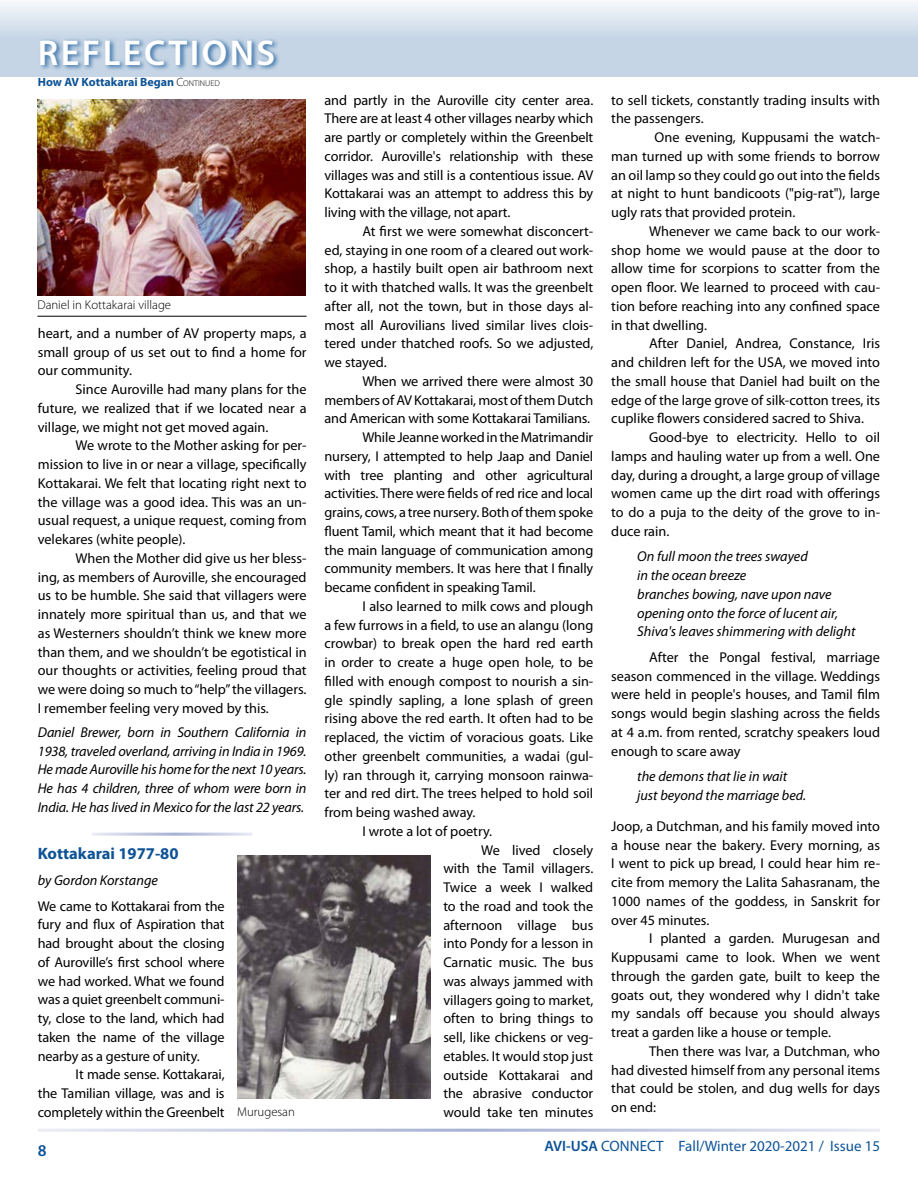
<style>
.page{position:relative;width:918px;height:1188px;background:#fff}
.page>*{position:absolute;margin:0;border:0;box-sizing:border-box;transform-origin:0 0}
.main_head{font:600 36px "Myriad Pro";letter-spacing:.07em;color:#fff}
.sub_hd{font:700 16.5px "Myriad Pro";color:#0e5396}
.t1{font:600 16.5px "Myriad Pro";color:#0e5396}
.t2{font:15px "Myriad Pro";color:#0e5396}
.text{font:14.25px/18.8px "Myriad Pro";color:#000;text-align:justify}
._1st_paragraph_sub_p{font:14.25px/18.8px "Myriad Pro";letter-spacing:-.01em;color:#000;text-align:justify}
.bio{font:italic 14.25px/18.8px "Myriad Pro";letter-spacing:-.01em;color:#000;text-align:justify}
.bio-2{font:14.25px/18.8px "Myriad Pro";color:#000;text-align:justify}
.poem{font:italic 14.25px/18.8px "Myriad Pro";color:#000}
.author_of_a_piece{font:italic 14.25px "Myriad Pro";color:#000}
.caption_no_rule{font:300 12.75px "Myriad Pro";color:#000}
.text_9_75_17{font:700 12px "Myriad Pro";color:#0e5396}
.s1{font-weight:300;color:#000}
.s2{font-weight:300;font-size:8.4px;color:#000}
.s3{font-weight:600}
</style>
<div class="page">
<div style="left:0;top:0;width:918px;height:77px;background:linear-gradient(to bottom,#ebf1f6,#b8ccdf)"></div>
<div style="left:39px;top:38px;width:241px;height:34px;background:#0e5396;opacity:.75"></div>
<img style="left:37px;top:100px;width:269px;height:195px">
<hr style="left:37px;top:316px;width:270px;height:1px;background:#000">
<img style="left:237px;top:855px;width:194px;height:244px">
<p class="main_head" style="left:38px;top:30px;width:239px">REFLECTIONS</p>
<p class="text_9_75_17" style="left:38px;top:75px;width:184px">How AV Kottakarai Began <span class="s1">C</span><span class="s2">ONTINUED</span></p>
<p class="caption_no_rule" style="left:37px;top:297px;width:135px">Daniel in Kottakarai village</p>
<p class="_1st_paragraph_sub_p" style="left:38px;top:323px;width:270px">heart, and a number of AV property maps, a small group of us set out to find a home for our community.</p>
<p class="text" style="left:38px;top:380px;width:270px;text-indent:38px">Since Auroville had many plans for the future, we realized that if we located near a village, we might not get moved again.</p>
<p class="text" style="left:38px;top:436px;width:270px;text-indent:38px">We wrote to the Mother asking for per&shy;mission to live in or near a village, specifically Kottakarai. We felt that locating right next to the village was a good idea. This was an un&shy;usual request, a unique request, coming from velekares (white people).</p>
<p class="text" style="left:38px;top:548px;width:270px;text-indent:38px">When the Mother did give us her bless&shy;ing, as members of Auroville, she encouraged us to be humble. She said that villagers were innately more spiritual than us, and that we as Westerners shouldn’t think we knew more than them, and we shouldn’t be egotistical in our thoughts or activities, feeling proud that we were doing so much to “help” the villagers.<br>I remember feeling very moved by this.</p>
<p class="bio" style="left:38px;top:723px;width:270px">Daniel Brewer, born in Southern California in 1938, traveled overland, arriving in India in 1969.<br>He made Auroville his home for the next 10 years.<br>He has 4 children, three of whom were born in India. He has lived in Mexico for the last 22 years.</p>
<p class="sub_hd" style="left:38px;top:843px;width:142px">Kottakarai 1977-80</p>
<p class="author_of_a_piece" style="left:38px;top:871px;width:122px">by Gordon Korstange</p>
<p class="_1st_paragraph_sub_p" style="left:38px;top:896px;width:188px">We came to Kottakarai from the fury and flux of Aspiration that had brought about the closing of Auroville’s first school where we had worked. What we found was a quiet greenbelt communi&shy;ty, close to the land, which had taken the name of the village nearby as a gesture of unity.</p>
<p class="text" style="left:38px;top:1065px;width:188px;text-indent:38px">It made sense. Kottakarai, the Tamilian village, was and is completely within the Greenbelt</p>
<p class="caption_no_rule" style="left:237px;top:1104px;width:59px">Murugesan</p>
<p class="t1" style="left:38px;top:1140px;width:10px">8</p>
<p class="text" style="left:325px;top:90px;width:270px">and partly in the Auroville city center area.<br>There are at least 4 other villages nearby which are partly or completely within the Greenbelt corridor. Auroville's relationship with these villages was and still is a contentious issue. AV Kottakarai was an attempt to address this by living with the village, not apart.</p>
<p class="text" style="left:325px;top:221px;width:270px;text-indent:38px">At first we were somewhat disconcert&shy;ed, staying in one room of a cleared out work&shy;shop, a hastily built open air bathroom next to it with thatched walls. It was the greenbelt after all, not the town, but in those days al&shy;most all Aurovilians lived similar lives clois&shy;tered under thatched roofs. So we adjusted, we stayed.</p>
<p class="text" style="left:325px;top:371px;width:270px;text-indent:38px">When we arrived there were almost 30 members of AV Kottakarai, most of them Dutch and American with some Kottakarai Tamilians.</p>
<p class="text" style="left:325px;top:428px;width:270px;text-indent:38px">While Jeanne worked in the Matrimandir nursery, I attempted to help Jaap and Daniel with tree planting and other agricultural activities. There were fields of red rice and local grains, cows, a tree nursery. Both of them spoke fluent Tamil, which meant that it had become the main language of communication among community members. It was here that I finally became confident in speaking Tamil.</p>
<p class="text" style="left:325px;top:596px;width:270px;text-indent:38px">I also learned to milk cows and plough a few furrows in a field, to use an alangu (long crowbar) to break open the hard red earth in order to create a huge open hole, to be filled with enough compost to nourish a sin&shy;gle spindly sapling, a lone splash of green rising above the red earth. It often had to be replaced, the victim of voracious goats. Like other greenbelt communities, a wadai (gul&shy;ly) ran through it, carrying monsoon rainwa&shy;ter and red dirt. The trees helped to hold soil from being washed away.</p>
<p class="text" style="left:362px;top:821px;width:131px">I wrote a lot of poetry.</p>
<p class="text" style="left:443px;top:840px;width:151px;text-indent:38px">We lived closely with the Tamil villagers.<br>Twice a week I walked to the road and took the afternoon village bus into Pondy for a lesson in Carnatic music. The bus was always jammed with villagers going to market, often to bring things to sell, like chickens or veg&shy;etables. It would stop just outside Kottakarai and the abrasive conductor would take ten minutes</p>
<p class="text" style="left:611px;top:90px;width:270px">to sell tickets, constantly trading insults with the passengers.</p>
<p class="text" style="left:611px;top:128px;width:270px;text-indent:43px">One evening, Kuppusami the watch&shy;man turned up with some friends to borrow an oil lamp so they could go out into the fields at night to hunt bandicoots ("pig-rat"), large ugly rats that provided protein.</p>
<p class="text" style="left:611px;top:221px;width:270px;text-indent:38px">Whenever we came back to our work&shy;shop home we would pause at the door to allow time for scorpions to scatter from the open floor. We learned to proceed with cau&shy;tion before reaching into any confined space in that dwelling.</p>
<p class="text" style="left:611px;top:334px;width:270px;text-indent:38px">After Daniel, Andrea, Constance, Iris and children left for the USA, we moved into the small house that Daniel had built on the edge of the large grove of silk-cotton trees, its cuplike flowers considered sacred to Shiva.</p>
<p class="text" style="left:611px;top:428px;width:270px;text-indent:38px">Good-bye to electricity. Hello to oil lamps and hauling water up from a well. One day, during a drought, a large group of village women came up the dirt road with offerings to do a puja to the deity of the grove to in&shy;duce rain.</p>
<p class="poem" style="left:637px;top:547px;width:220px">On full moon the trees swayed<br>in the ocean breeze<br>branches bowing, nave upon nave opening onto the force of lucent air,<br>Shiva's leaves shimmering with delight</p>
<p class="text" style="left:611px;top:647px;width:270px;text-indent:38px">After the Pongal festival, marriage season commenced in the village. Weddings were held in people's houses, and Tamil film songs would begin slashing across the fields at 4 a.m. from rented, scratchy speakers loud enough to scare away</p>
<p class="poem" style="left:637px;top:767px;width:170px">the demons that lie in wait just beyond the marriage bed.</p>
<p class="bio-2" style="left:611px;top:816px;width:270px">Joop, a Dutchman, and his family moved into a house near the bakery. Every morning, as I went to pick up bread, I could hear him re&shy;cite from memory the Lalita Sahasranam, the 1000 names of the goddess, in Sanskrit for over 45 minutes.</p>
<p class="text" style="left:611px;top:929px;width:270px;text-indent:38px">I planted a garden. Murugesan and Kuppusami came to look. When we went through the garden gate, built to keep the goats out, they wondered why I didn't take my sandals off because you should always treat a garden like a house or temple.</p>
<p class="text" style="left:611px;top:1041px;width:270px;text-indent:38px">Then there was Ivar, a Dutchman, who had divested himself from any personal items that could be stolen, and dug wells for days on end:</p>
<p class="t2" style="left:544px;top:1137px;width:337px"><span class="s3">AVI-USA</span> CONNECT Fall/Winter 2020-2021 / Issue 15</p>
</div>
